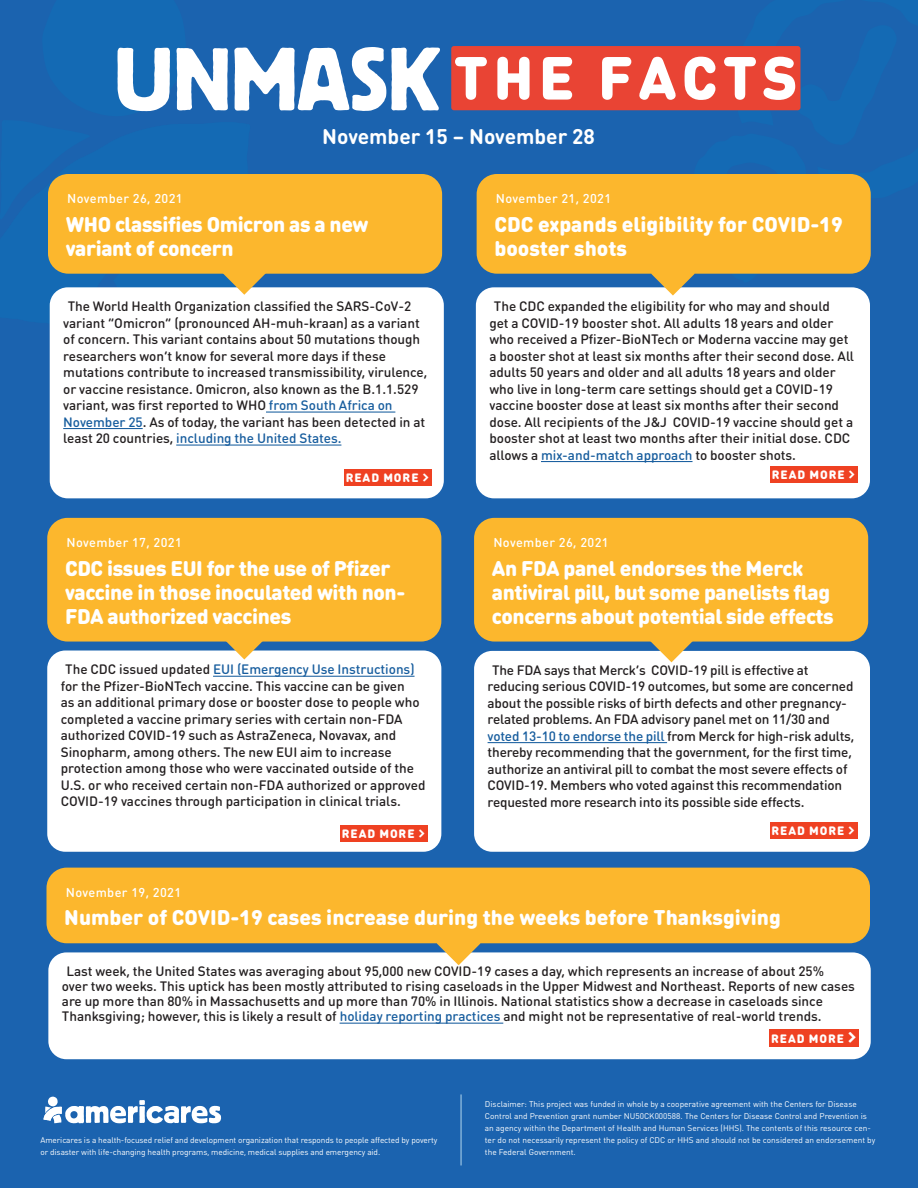
<style>
.page{position:relative;width:918px;height:1188px;background:#1b63af}
.page>*{position:absolute;margin:0;border:0;box-sizing:border-box;transform-origin:0 0}
.t1{font:900 21px/24px "DIN Round Pro";letter-spacing:-.02em;color:#fff}
.t2{font:900 21px/24px "DIN Round Pro";color:#fff}
.t3{font:700 21px "DIN Round Pro";color:#fff}
.t4{font:500 13.5px/16.5px "DIN Round Pro";color:#231f20}
.t5{font:500 12.75px "DIN Round Pro";letter-spacing:.03em;color:#fff}
.t6{font:900 12px "DIN Round Pro";letter-spacing:.08em;color:#fff}
.t7{font:8.25px/12px "DIN Round Pro";color:#fff}
.s1{color:#175d9e}
</style>
<div class="page">
<hr style="left:460px;top:1094px;width:2px;height:71px;background:#80b0d8">
<svg style="left:48px;top:47px;width:180px;height:143px"></svg>
<svg style="left:234px;top:47px;width:206px;height:64px"></svg>
<div style="left:451px;top:46px;width:349px;height:64px;background:#e94434;border-radius:3px"></div>
<svg style="left:455px;top:57px;width:32px;height:43px"></svg>
<svg style="left:497px;top:57px;width:33px;height:43px"></svg>
<svg style="left:543px;top:57px;width:29px;height:43px"></svg>
<svg style="left:602px;top:57px;width:29px;height:43px"></svg>
<svg style="left:44px;top:1097px;width:177px;height:26px"></svg>
<div style="left:48px;top:952px;width:823px;height:107px;background:#fff;border-radius:18px"></div>
<hr style="left:340px;top:1023px;width:163px;height:1px;background:#175d9e">
<div style="left:770px;top:1029px;width:89px;height:18px;background:#ef4122"></div>
<div style="left:50px;top:287px;width:394px;height:211px;background:#fff;border-radius:18px"></div>
<hr style="left:266px;top:412px;width:129px;height:1px;background:#175d9e">
<hr style="left:63px;top:428px;width:80px;height:1px;background:#175d9e">
<hr style="left:176px;top:445px;width:165px;height:1px;background:#175d9e">
<div style="left:344px;top:469px;width:88px;height:17px;background:#ef4122"></div>
<svg style="left:437px;top:943px;width:43px;height:22px"></svg>
<svg style="left:113px;top:274px;width:153px;height:21px"></svg>
<div style="left:46px;top:868px;width:824px;height:75px;background:#fcb72d;border-radius:20px"></div>
<div style="left:476px;top:287px;width:394px;height:211px;background:#fff;border-radius:18px"></div>
<hr style="left:541px;top:461px;width:152px;height:1px;background:#175d9e">
<div style="left:770px;top:466px;width:88px;height:17px;background:#ef4122"></div>
<div style="left:47px;top:651px;width:394px;height:201px;background:#fff;border-radius:18px"></div>
<hr style="left:213px;top:676px;width:202px;height:1px;background:#175d9e">
<div style="left:340px;top:825px;width:88px;height:17px;background:#ef4122"></div>
<svg style="left:222px;top:642px;width:44px;height:18px"></svg>
<div style="left:47px;top:518px;width:394px;height:124px;background:#fcb72d;border-radius:20px"></div>
<svg style="left:639px;top:46px;width:232px;height:255px"></svg>
<div style="left:477px;top:174px;width:394px;height:100px;background:#fcb72d;border-radius:20px"></div>
<div style="left:48px;top:174px;width:394px;height:100px;background:#fcb72d;border-radius:20px"></div>
<div style="left:474px;top:651px;width:396px;height:201px;background:#fff;border-radius:18px"></div>
<hr style="left:488px;top:742px;width:179px;height:1px;background:#175d9e">
<div style="left:770px;top:823px;width:88px;height:16px;background:#ef4122"></div>
<svg style="left:650px;top:642px;width:43px;height:20px"></svg>
<div style="left:474px;top:518px;width:394px;height:124px;background:#fcb72d;border-radius:20px"></div>
<h1 class="t3" style="left:322px;top:121px;width:274px">November 15 – November 28</h1>
<p class="t5" style="left:67px;top:190px;width:117px">November 26, 2021</p>
<h1 class="t1" style="left:66px;top:211px;width:304px">WHO classifies Omicron as a new variant of concern</h1>
<p class="t4" style="left:63px;top:298px;width:366px;text-indent:4px">The World Health Organization classified the SARS-CoV-2 variant “Omicron” (pronounced AH-muh-kraan) as a variant of concern. This variant contains about 50 mutations though researchers won’t know for several more days if these mutations contribute to increased transmissibility, virulence, or vaccine resistance. Omicron, also known as the B.1.1.529 variant, was first reported to WHO <span class="s1">from South Africa on November 25</span>. As of today, the variant has been detected in at least 20 countries, <span class="s1">including the United States.</span></p>
<p class="t6" style="left:346px;top:469px;width:74px">READ MORE</p>
<p class="t5" style="left:67px;top:534px;width:117px">November 17, 2021</p>
<h1 class="t1" style="left:65px;top:555px;width:342px">CDC issues EUI for the use of Pfizer vaccine in those inoculated with non-<br>FDA authorized vaccines</h1>
<p class="t4" style="left:61px;top:661px;width:366px;text-indent:4px">The CDC issued updated <span class="s1">EUI (Emergency Use Instructions) </span>for the Pfizer-BioNTech vaccine. This vaccine can be given<br>as an additional primary dose or booster dose to people who completed a vaccine primary series with certain non-FDA authorized COVID-19 such as AstraZeneca, Novavax, and Sinopharm, among others. The new EUI aim to increase protection among those who were vaccinated outside of the U.S. or who received certain non-FDA authorized or approved COVID-19 vaccines through participation in clinical trials.</p>
<p class="t6" style="left:342px;top:824px;width:74px">READ MORE</p>
<p class="t5" style="left:496px;top:190px;width:117px">November 21, 2021</p>
<h1 class="t2" style="left:494px;top:211px;width:350px">CDC expands eligibility for COVID-19 booster shots</h1>
<p class="t4" style="left:489px;top:298px;width:366px;text-indent:4px">The CDC expanded the eligibility for who may and should<br>get a COVID-19 booster shot. All adults 18 years and older who received a Pfizer-BioNTech or Moderna vaccine may get a booster shot at least six months after their second dose. All adults 50 years and older and all adults 18 years and older who live in long-term care settings should get a COVID-19 vaccine booster dose at least six months after their second dose. All recipients of the J&amp;J COVID-19 vaccine should get a booster shot at least two months after their initial dose. CDC allows a <span class="s1">mix-and-match approach</span> to booster shots.</p>
<p class="t6" style="left:772px;top:466px;width:74px">READ MORE</p>
<p class="t5" style="left:493px;top:534px;width:117px">November 26, 2021</p>
<h1 class="t1" style="left:492px;top:555px;width:343px">An FDA panel endorses the Merck antiviral pill, but some panelists flag concerns about potential side effects</h1>
<p class="t4" style="left:488px;top:661px;width:368px;text-indent:4px">The FDA says that Merck’s COVID-19 pill is effective at reducing serious COVID-19 outcomes, but some are concerned about the possible risks of birth defects and other pregnancy&shy;related problems. An FDA advisory panel met on 11/30 and <span class="s1">voted 13-10 to endorse the pill</span> from Merck for high-risk adults, thereby recommending that the government, for the first time, authorize an antiviral pill to combat the most severe effects of COVID-19. Members who voted against this recommendation requested more research into its possible side effects.</p>
<p class="t6" style="left:772px;top:822px;width:74px">READ MORE</p>
<p class="t5" style="left:66px;top:884px;width:117px">November 19, 2021</p>
<h1 class="t2" style="left:64px;top:905px;width:718px">Number of COVID-19 cases increase during the weeks before Thanksgiving</h1>
<p class="t4" style="left:62px;top:963px;width:795px;line-height:15px;text-indent:4px">Last week, the United States was averaging about 95,000 new COVID-19 cases a day, which represents an increase of about 25%<br>over two weeks. This uptick has been mostly attributed to rising caseloads in the Upper Midwest and Northeast. Reports of new cases are up more than 80% in Massachusetts and up more than 70% in Illinois. National statistics show a decrease in caseloads since Thanksgiving; however, this is likely a result of <span class="s1">holiday reporting practices</span> and might not be representative of real-world trends.</p>
<p class="t6" style="left:771px;top:1030px;width:74px">READ MORE</p>
<p class="t7" style="left:41px;top:1134px;width:399px">Americares is a health-focused relief and development organization that responds to people affected by poverty or disaster with life-changing health programs, medicine, medical supplies and emergency aid.</p>
<p class="t7" style="left:485px;top:1098px;width:392px">Disclaimer: This project was funded in whole by a cooperative agreement with the Centers for Disease Control and Prevention grant number NU50CK000588. The Centers for Disease Control and Prevention is an agency within the Department of Health and Human Services (HHS). The contents of this resource cen&shy;ter do not necessarily represent the policy of CDC or HHS and should not be considered an endorsement by the Federal Government.</p>
</div>
